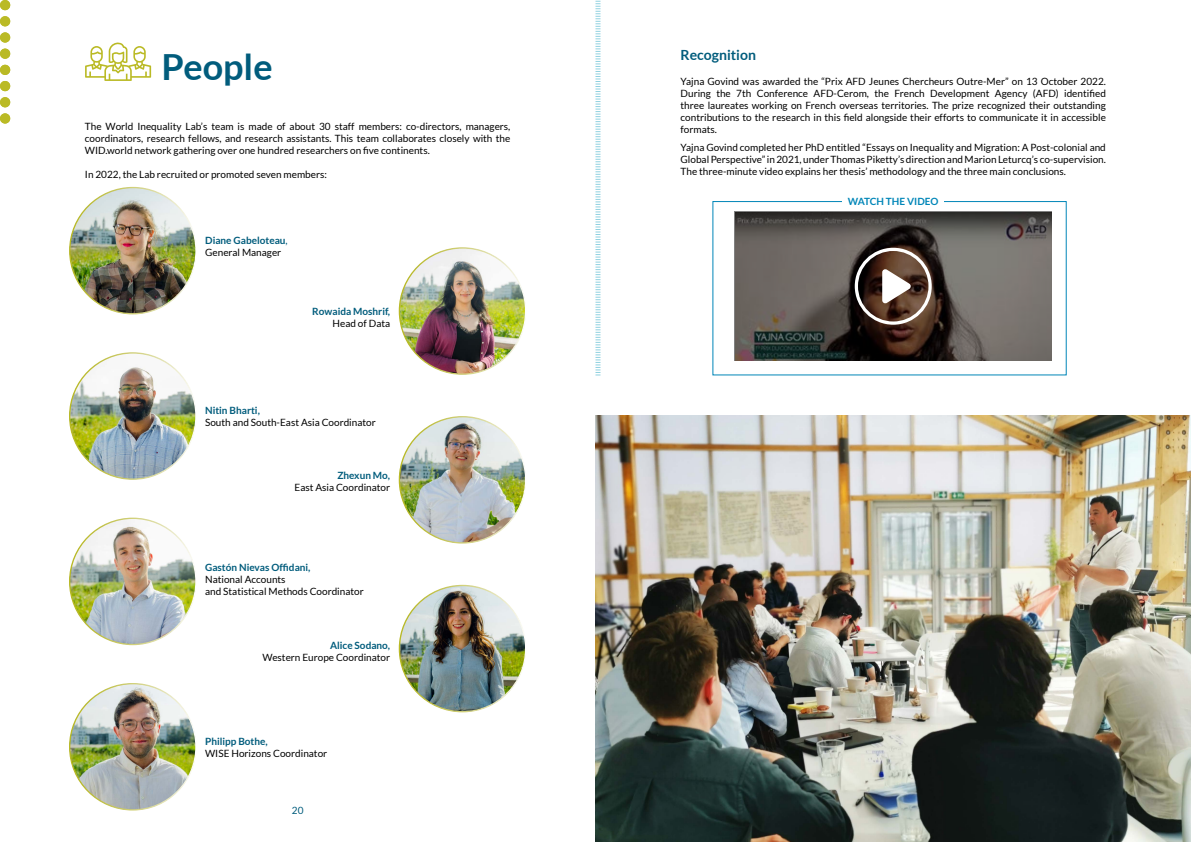
<style>
.page{position:relative;width:1191px;height:842px;background:#fff}
.page>*{position:absolute;margin:0;border:0;box-sizing:border-box;transform-origin:0 0}
.t1{font:700 36px "Lato";color:#015c7c}
.t2{font:700 14px "Lato";color:#015c7c}
.t3{font:10px/12px "Lato";color:#000;text-align:justify}
.t4{font:700 10px/12px "Lato";color:#015c7c}
.t5{font:700 10px "Lato";color:#0086b8}
.t6{font:10px "Lato";color:#015c7c}
.s1{font-weight:400}
.s2{font-weight:400;color:#000}
</style>
<div class="page">
<div style="left:0;top:0;width:10px;height:10px;background:#baba25;border-radius:50%"></div>
<div style="left:0;top:16px;width:10px;height:10px;background:#baba25;border-radius:50%"></div>
<div style="left:0;top:32px;width:10px;height:11px;background:#baba25;border-radius:50%"></div>
<div style="left:0;top:49px;width:10px;height:10px;background:#baba25;border-radius:50%"></div>
<div style="left:0;top:65px;width:10px;height:10px;background:#baba25;border-radius:50%"></div>
<div style="left:0;top:81px;width:10px;height:10px;background:#baba25;border-radius:50%"></div>
<div style="left:0;top:97px;width:10px;height:10px;background:#baba25;border-radius:50%"></div>
<div style="left:0;top:113px;width:10px;height:11px;background:#baba25;border-radius:50%"></div>
<img style="left:70px;top:188px;width:126px;height:126px;border-radius:63px">
<img style="left:399px;top:248px;width:126px;height:126px;border-radius:63px">
<img style="left:70px;top:353px;width:126px;height:126px;border-radius:63px">
<img style="left:399px;top:417px;width:126px;height:126px;border-radius:63px">
<img style="left:70px;top:518px;width:126px;height:126px;border-radius:63px">
<img style="left:399px;top:585px;width:126px;height:127px;border-radius:63px">
<img style="left:70px;top:684px;width:126px;height:126px;border-radius:63px">
<img style="left:595px;top:415px;width:596px;height:427px">
<svg style="left:85px;top:42px;width:66px;height:39px"></svg>
<svg style="left:595px;top:0;width:5px;height:375px"></svg>
<svg style="left:734px;top:212px;width:317px;height:149px;background:#595450"></svg>
<svg style="left:854px;top:248px;width:77px;height:77px"></svg>
<h1 class="t1" style="left:162px;top:46px;width:112px">People</h1>
<p class="t3" style="left:85px;top:120px;width:427px">The World Inequality Lab’s team is made of about 30 staff members: co-directors, managers, coordinators, research fellows, and research assistants. This team collaborates closely with the WID.world network gathering over one hundred researchers on five continents.</p>
<p class="t3" style="left:85px;top:168px;width:244px">In 2022, the Lab recruited or promoted seven members:</p>
<p class="t4" style="left:205px;top:234px;width:84px">Diane Gabeloteau<span class="s1">,<br></span><span class="s2">General Manager</span></p>
<p class="t4" style="left:312px;top:305px;width:79px">Rowaida Moshrif,</p>
<p class="t3" style="left:332px;top:317px;width:59px">Head of Data</p>
<p class="t4" style="left:205px;top:404px;width:56px">Nitin Bharti,</p>
<p class="t3" style="left:205px;top:416px;width:172px">South and South-East Asia Coordinator</p>
<p class="t4" style="left:337px;top:470px;width:54px">Zhexun Mo,</p>
<p class="t3" style="left:294px;top:482px;width:97px">East Asia Coordinator</p>
<p class="t4" style="left:205px;top:561px;width:107px">Gastón Nievas Offidani,</p>
<p class="t3" style="left:205px;top:573px;width:160px">National Accounts<br>and Statistical Methods Coordinator</p>
<p class="t4" style="left:330px;top:639px;width:62px">Alice Sodano,</p>
<p class="t3" style="left:262px;top:651px;width:129px">Western Europe Coordinator</p>
<p class="t4" style="left:205px;top:735px;width:64px">Philipp Bothe,</p>
<p class="t3" style="left:205px;top:747px;width:124px">WISE Horizons Coordinator</p>
<p class="t6" style="left:292px;top:805px;width:13px">20</p>
<h2 class="t2" style="left:680px;top:47px;width:77px">Recognition</h2>
<p class="t3" style="left:680px;top:75px;width:427px">Yajna Govind was awarded the “Prix AFD Jeunes Chercheurs Outre-Mer” on 13 October 2022.<br>During the 7th Conference AFD-Cerom, the French Development Agency (AFD) identified three laureates working on French overseas territories. The prize recognized their outstanding contributions to the research in this field alongside their efforts to communicate it in accessible formats.</p>
<p class="t3" style="left:680px;top:141px;width:427px">Yajna Govind completed her PhD entitled “Essays on Inequality and Migration: A Post-colonial and Global Perspective” in 2021, under Thomas Piketty’s direction and Marion Leturcq’s co-supervision.<br>The three-minute video explains her thesis’ methodology and the three main conclusions.</p>
<p class="t5" style="left:848px;top:196px;width:92px">WATCH THE VIDEO</p>
</div>
